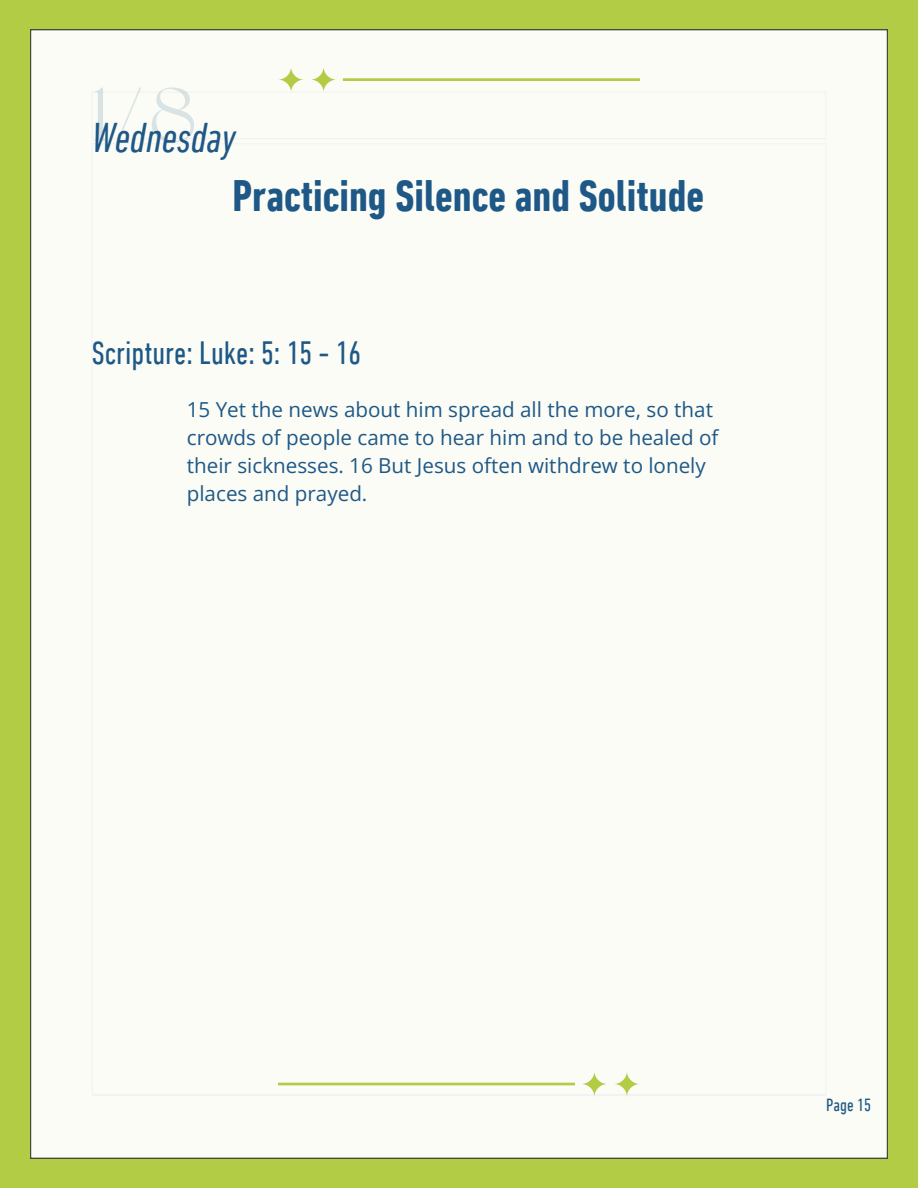
<style>
.page{position:relative;width:918px;height:1188px;background:#b3cc45}
.page>*{position:absolute;margin:0;border:0;box-sizing:border-box;transform-origin:0 0}
.t1{font:700 condensed 45px "DIN Next LT Pro";color:#1e5887}
.t2{font:italic condensed 42.45px "DIN Next LT Pro";color:#1f5887}
.t3{font:condensed 33px "DIN Next LT Pro";color:#1e5887}
.t4{font:20.7px/28.2px "Open Sans";color:#1e5887}
.t5{font:condensed 18px "DIN Next LT Pro";color:#1e5887}
</style>
<div class="page">
<div style="left:30px;top:29px;width:857px;height:1130px;background:#fbfcf5"></div>
<svg style="left:278px;top:67px;width:362px;height:25px"></svg>
<svg style="left:278px;top:1072px;width:362px;height:24px"></svg>
<h1 class="t2" style="left:92px;top:120px;width:146px"><sup>1</sup>W<sup>/</sup>edn<sup>8</sup>esday</h1>
<h3 class="t1" style="left:232px;top:178px;width:473px">Practicing Silence and Solitude</h3>
<h2 class="t3" style="left:92px;top:339px;width:271px">Scripture: Luke: 5: 15 - 16</h2>
<p class="t4" style="left:187px;top:395px;width:533px">15 Yet the news about him spread all the more, so that crowds of people came to hear him and to be healed of their sicknesses. 16 But Jesus often withdrew to lonely places and prayed.</p>
<p class="t5" style="left:826px;top:1098px;width:46px">Page 15</p>
</div>
